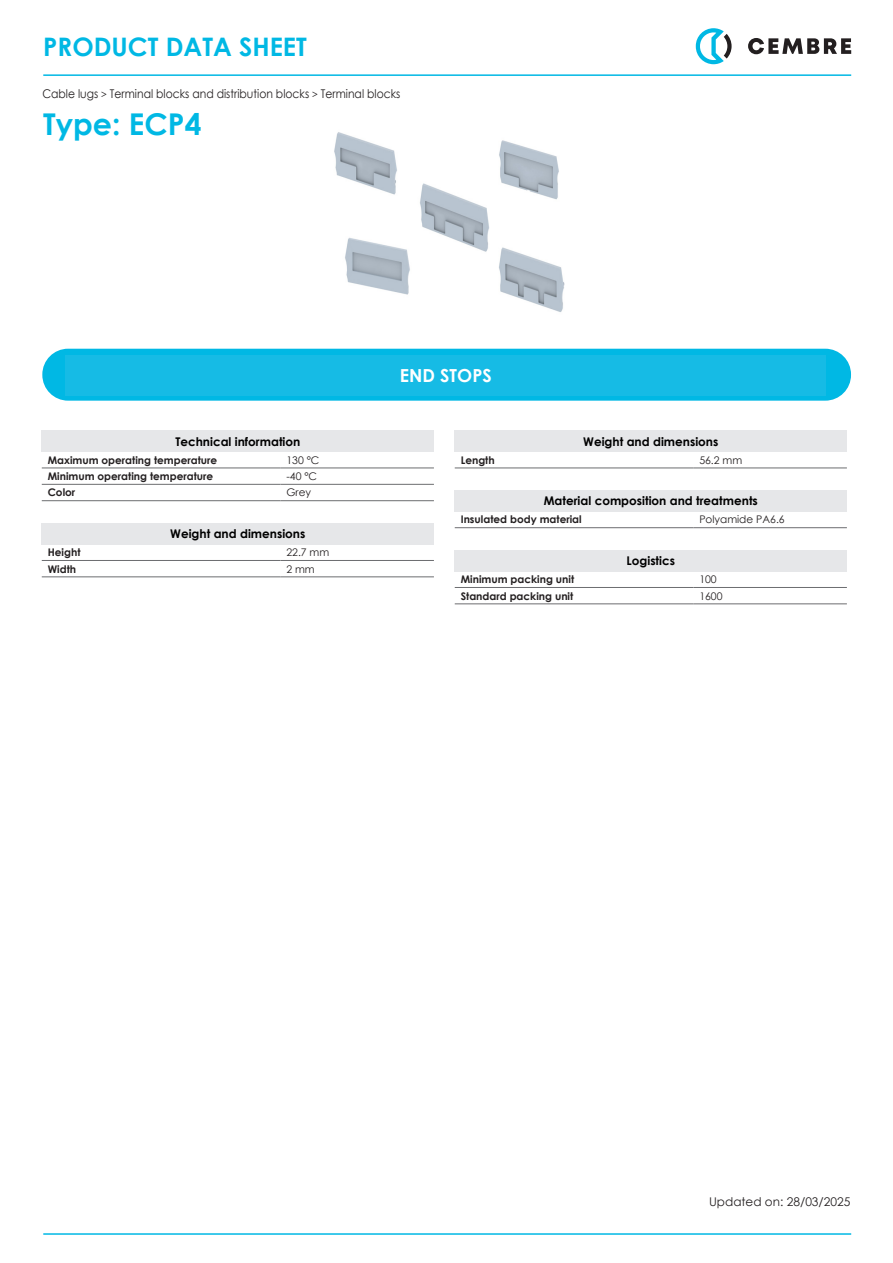
<style>
.page{position:relative;width:893px;height:1263px;background:#fff}
.page>*{position:absolute;margin:0;border:0;box-sizing:border-box;transform-origin:0 0}
.Famiglia_Morsettiere{font:700 30px "Century Gothic";color:#00b8e4}
.t1{font:700 25.5px "Century Gothic";color:#00b8e4}
.t2{font:700 18px "Century Gothic";color:#fff}
.t3{font:700 12px "Century Gothic";color:#000}
.t4{font:12px "Century Gothic";color:#231f20;scale:.9 1}
.t5{font:12px "Century Gothic";color:#231f20}
.t6{font:700 10.5px "Century Gothic";color:#231f20}
.t7{font:10.5px "Century Gothic";color:#231f20}
.s1{font-size:10.5px}
</style>
<div class="page">
<hr style="left:43px;top:74px;width:808px;height:2px;background:#00b8e4">
<hr style="left:43px;top:1233px;width:808px;height:2px;background:#00b8e4">
<svg style="left:748px;top:38px;width:103px;height:16px"></svg>
<svg style="left:696px;top:28px;width:36px;height:36px"></svg>
<div style="left:42px;top:349px;width:809px;height:52px;background:#00b8e4;border-radius:26px"></div>
<div style="left:42px;top:431px;width:392px;height:21px;background:#e6e7e9"></div>
<hr style="left:42px;top:468px;width:238px;height:1px;background:#6c6d70">
<hr style="left:280px;top:468px;width:154px;height:1px;background:#6c6d70">
<hr style="left:42px;top:484px;width:238px;height:1px;background:#6c6d70">
<hr style="left:280px;top:484px;width:154px;height:1px;background:#6c6d70">
<hr style="left:42px;top:500px;width:238px;height:1px;background:#6c6d70">
<hr style="left:280px;top:500px;width:154px;height:1px;background:#6c6d70">
<div style="left:42px;top:523px;width:392px;height:21px;background:#e6e7e9"></div>
<hr style="left:42px;top:560px;width:238px;height:1px;background:#6c6d70">
<hr style="left:280px;top:560px;width:154px;height:1px;background:#6c6d70">
<hr style="left:42px;top:577px;width:238px;height:1px;background:#6c6d70">
<hr style="left:280px;top:577px;width:154px;height:1px;background:#6c6d70">
<div style="left:455px;top:431px;width:392px;height:21px;background:#e6e7e9"></div>
<hr style="left:455px;top:468px;width:238px;height:1px;background:#6c6d70">
<hr style="left:693px;top:468px;width:154px;height:1px;background:#6c6d70">
<div style="left:455px;top:490px;width:392px;height:21px;background:#e6e7e9"></div>
<hr style="left:455px;top:527px;width:238px;height:1px;background:#6c6d70">
<hr style="left:693px;top:527px;width:154px;height:1px;background:#6c6d70">
<div style="left:455px;top:550px;width:392px;height:21px;background:#e6e7e9"></div>
<hr style="left:455px;top:587px;width:238px;height:1px;background:#6c6d70">
<hr style="left:693px;top:587px;width:154px;height:1px;background:#6c6d70">
<hr style="left:455px;top:604px;width:238px;height:1px;background:#6c6d70">
<hr style="left:693px;top:604px;width:154px;height:1px;background:#6c6d70">
<div style="left:66px;top:354px;width:760px;height:41px;background:#16bbe5"></div>
<img style="left:334px;top:132px;width:231px;height:180px">
<h2 class="t1" style="left:43px;top:28px;width:265px">PRODUCT DATA SHEET</h2>
<p class="t4" style="left:42px;top:86px;width:399px">Cable lugs <span class="s1">&gt;</span> Terminal blocks and distribution blocks <span class="s1">&gt;</span> Terminal blocks</p>
<p class="Famiglia_Morsettiere" style="left:43px;top:102px;width:160px">Type: ECP4</p>
<p class="t3" style="left:175px;top:432px;width:127px">Technical information</p>
<p class="t6" style="left:48px;top:452px;width:171px">Maximum operating temperature</p>
<p class="t7" style="left:286px;top:453px;width:35px">130 °C</p>
<p class="t6" style="left:48px;top:468px;width:167px">Minimum operating temperature</p>
<p class="t7" style="left:286px;top:469px;width:32px">-40 °C</p>
<p class="t6" style="left:48px;top:485px;width:29px">Color</p>
<p class="t7" style="left:286px;top:485px;width:26px">Grey</p>
<p class="t3" style="left:170px;top:525px;width:137px">Weight and dimensions</p>
<p class="t6" style="left:48px;top:544px;width:34px">Height</p>
<p class="t7" style="left:286px;top:545px;width:44px">22.7 mm</p>
<p class="t6" style="left:48px;top:561px;width:30px">Width</p>
<p class="t7" style="left:286px;top:561px;width:30px">2 mm</p>
<p class="t2" style="left:400px;top:362px;width:93px">END STOPS</p>
<p class="t3" style="left:583px;top:432px;width:137px">Weight and dimensions</p>
<p class="t6" style="left:461px;top:452px;width:36px">Length</p>
<p class="t7" style="left:699px;top:453px;width:44px">56.2 mm</p>
<p class="t3" style="left:544px;top:492px;width:216px">Material composition and treatments</p>
<p class="t6" style="left:461px;top:512px;width:122px">Insulated body material</p>
<p class="t7" style="left:699px;top:512px;width:87px">Polyamide PA6.6</p>
<p class="t3" style="left:627px;top:552px;width:50px">Logistics</p>
<p class="t6" style="left:461px;top:571px;width:115px">Minimum packing unit</p>
<p class="t7" style="left:699px;top:572px;width:19px">100</p>
<p class="t6" style="left:461px;top:588px;width:114px">Standard packing unit</p>
<p class="t7" style="left:699px;top:588px;width:25px">1600</p>
<p class="t5" style="left:709px;top:1193px;width:143px">Updated on: 28/03/2025</p>
</div>
